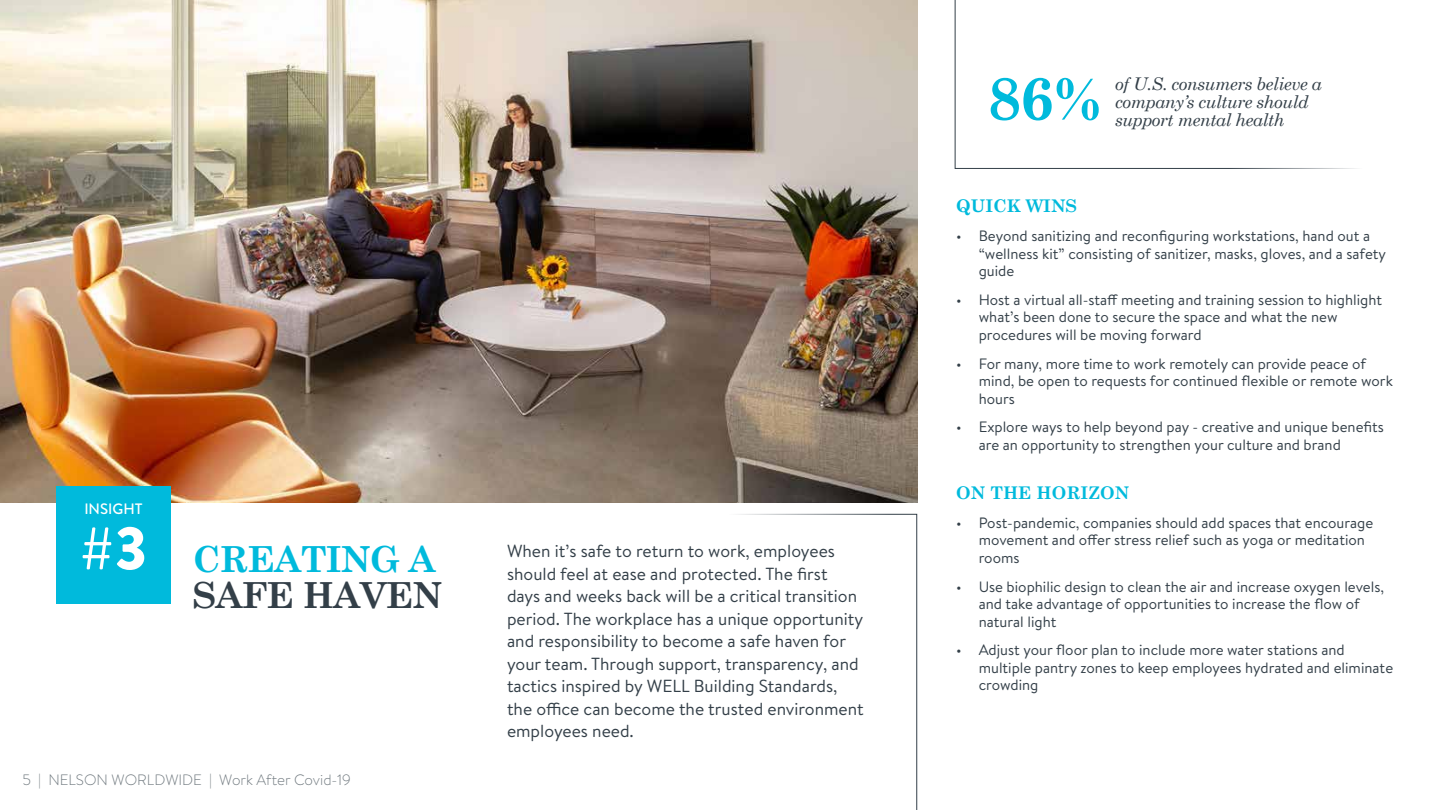
<style>
.page{position:relative;width:1440px;height:810px;background:#fff}
.page>*{position:absolute;margin:0;border:0;box-sizing:border-box;transform-origin:0 0}
.t1{font:700 60px "Century Schoolbook";color:#00badc}
.t2{font:900 60px "Brandon Text";color:#fff}
.t3{font:700 36px "Century Schoolbook";letter-spacing:-.025em;color:#00badc}
.t4{font:700 36px "Century Schoolbook";letter-spacing:-.025em;color:#333f48}
.t5{font:17.5px/22.5px "Brandon Text";color:#333f48}
.t6{font:italic 17.5px/18px "Century Schoolbook";letter-spacing:-.025em;color:#333f48}
.t7{font:700 17.5px "Century Schoolbook";color:#00badc}
.t8{font:500 15.12px "Brandon Text";color:#fff}
.t9{font:15px/17.5px "Brandon Text";color:#333f48}
.t10{font:300 15px "Brandon Text";color:#70797f}
</style>
<div class="page">
<svg style="left:954px;top:0;width:403px;height:169px"></svg>
<img style="left:0;top:0;width:917px;height:503px">
<div style="left:56px;top:487px;width:115px;height:117px;background:#00badc"></div>
<svg style="left:738px;top:513px;width:180px;height:297px"></svg>
<p class="t8" style="left:84px;top:499px;width:60px">INSIGHT</p>
<h1 class="t2" style="left:80px;top:506px;width:69px">#3</h1>
<h2 class="t3" style="left:192px;top:531px;width:245px">CREATING A</h2>
<h2 class="t4" style="left:192px;top:567px;width:252px">SAFE HAVEN</h2>
<p class="t10" style="left:22px;top:769px;width:330px">5 | NELSON WORLDWIDE | Work After Covid-19</p>
<p class="t5" style="left:507px;top:539px;width:358px">When it’s safe to return to work, employees should feel at ease and protected. The first days and weeks back will be a critical transition period. The workplace has a unique opportunity and responsibility to become a safe haven for your team. Through support, transparency, and tactics inspired by WELL Building Standards, the office can become the trusted environment employees need.</p>
<h1 class="t1" style="left:987px;top:51px;width:117px">86%</h1>
<p class="t6" style="left:1115px;top:74px;width:208px">of U.S. consumers believe a company’s culture should</p>
<p class="t6" style="left:1115px;top:110px;width:171px">support mental health</p>
<p class="t7" style="left:956px;top:192px;width:123px">QUICK WINS</p>
<p class="t9" style="left:979px;top:227px;width:409px;text-indent:-22px">• Beyond sanitizing and reconfiguring workstations, hand out a “wellness kit” consisting of sanitizer, masks, gloves, and a safety guide</p>
<p class="t9" style="left:979px;top:290px;width:405px;text-indent:-22px">• Host a virtual all-staff meeting and training session to highlight what’s been done to secure the space and what the new procedures will be moving forward</p>
<p class="t9" style="left:979px;top:354px;width:416px;text-indent:-22px">• For many, more time to work remotely can provide peace of mind, be open to requests for continued flexible or remote work hours</p>
<p class="t9" style="left:979px;top:418px;width:407px;text-indent:-22px">• Explore ways to help beyond pay - creative and unique benefits are an opportunity to strengthen your culture and brand</p>
<p class="t7" style="left:956px;top:479px;width:175px">ON THE HORIZON</p>
<p class="t9" style="left:979px;top:513px;width:396px;text-indent:-22px">• Post-pandemic, companies should add spaces that encourage movement and offer stress relief such as yoga or meditation rooms</p>
<p class="t9" style="left:979px;top:577px;width:407px;text-indent:-22px">• Use biophilic design to clean the air and increase oxygen levels, and take advantage of opportunities to increase the flow of natural light</p>
<p class="t9" style="left:979px;top:641px;width:416px;text-indent:-22px">• Adjust your floor plan to include more water stations and multiple pantry zones to keep employees hydrated and eliminate crowding</p>
</div>
